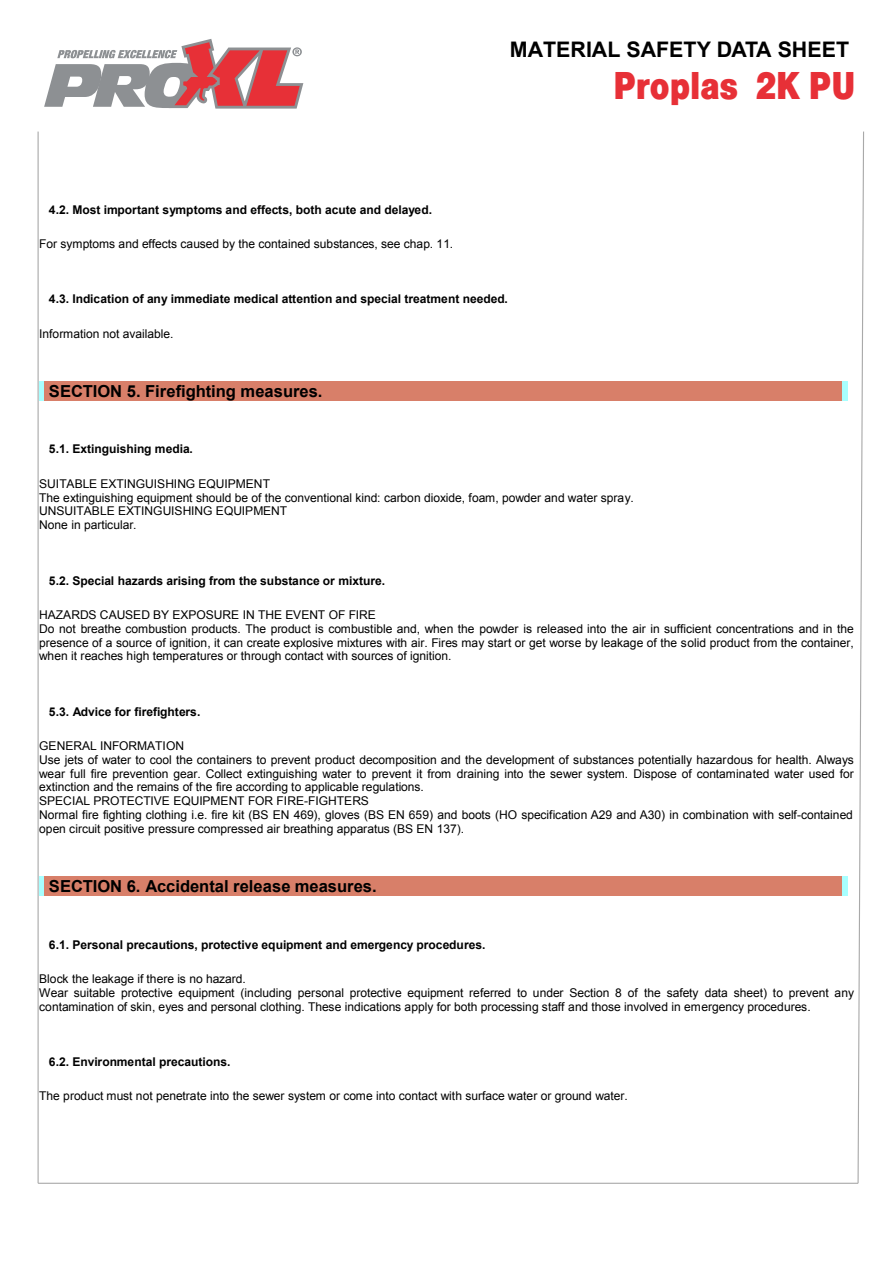
<style>
.page{position:relative;width:893px;height:1263px;background:#fff}
.page>*{position:absolute;margin:0;border:0;box-sizing:border-box;transform-origin:0 0}
.t1{font:40.5px "Helvetica Bold Condensed Plain";color:#e73037}
.t2{font:700 21.45px "Arial";color:#000}
.t3{font:700 16.5px "Arial";color:#000}
.t4{font:12px/13.8px "Arial";color:#000}
.t5{font:700 12px "Arial";color:#000}
</style>
<div class="page">
<hr style="left:38px;top:132px;width:1px;height:1051px;background:#a9a9a9">
<svg style="left:857px;top:131px;width:7px;height:1053px"></svg>
<hr style="left:38px;top:1183px;width:820px;height:1px;background:#a9a9a9">
<div style="left:44px;top:382px;width:798px;height:19px;background:#d87f69"></div>
<div style="left:44px;top:877px;width:798px;height:19px;background:#d87f69"></div>
<svg style="left:44px;top:39px;width:259px;height:70px"></svg>
<h2 class="t2" style="left:510px;top:41px;width:341px">MATERIAL SAFETY DATA SHEET</h2>
<p class="t5" style="left:49px;top:205px;width:385px">4.2. Most important symptoms and effects, both acute and delayed.</p>
<p class="t4" style="left:39px;top:238px;width:415px">For symptoms and effects caused by the contained substances, see chap. 11.</p>
<p class="t5" style="left:49px;top:295px;width:460px">4.3. Indication of any immediate medical attention and special treatment needed.</p>
<p class="t4" style="left:39px;top:328px;width:136px">Information not available.</p>
<h3 class="t3" style="left:49px;top:385px;width:275px">SECTION 5. Firefighting measures.</h3>
<h1 class="t1" style="left:613px;top:72px;width:243px">Proplas 2K PU</h1>
<p class="t5" style="left:49px;top:445px;width:146px">5.1. Extinguishing media.</p>
<p class="t4" style="left:39px;top:478px;width:596px">SUITABLE EXTINGUISHING EQUIPMENT<br>The extinguishing equipment should be of the conventional kind: carbon dioxide, foam, powder and water spray.<br>UNSUITABLE EXTINGUISHING EQUIPMENT<br>None in particular.</p>
<p class="t5" style="left:49px;top:576px;width:338px">5.2. Special hazards arising from the substance or mixture.</p>
<p class="t4" style="left:39px;top:609px;width:816px">HAZARDS CAUSED BY EXPOSURE IN THE EVENT OF FIRE<br>Do not breathe combustion products. The product is combustible and, when the powder is released into the air in sufficient concentrations and in the presence of a source of ignition, it can create explosive mixtures with air. Fires may start or get worse by leakage of the solid product from the container, when it reaches high temperatures or through contact with sources of ignition.</p>
<p class="t5" style="left:49px;top:707px;width:153px">5.3. Advice for firefighters.</p>
<p class="t4" style="left:39px;top:740px;width:816px">GENERAL INFORMATION<br>Use jets of water to cool the containers to prevent product decomposition and the development of substances potentially hazardous for health. Always wear full fire prevention gear. Collect extinguishing water to prevent it from draining into the sewer system. Dispose of contaminated water used for extinction and the remains of the fire according to applicable regulations.<br>SPECIAL PROTECTIVE EQUIPMENT FOR FIRE-FIGHTERS<br>Normal fire fighting clothing i.e. fire kit (BS EN 469), gloves (BS EN 659) and boots (HO specification A29 and A30) in combination with self-contained open circuit positive pressure compressed air breathing apparatus (BS EN 137).</p>
<h3 class="t3" style="left:49px;top:880px;width:329px">SECTION 6. Accidental release measures.</h3>
<p class="t5" style="left:49px;top:940px;width:438px">6.1. Personal precautions, protective equipment and emergency procedures.</p>
<p class="t4" style="left:39px;top:973px;width:816px">Block the leakage if there is no hazard.<br>Wear suitable protective equipment (including personal protective equipment referred to under Section 8 of the safety data sheet) to prevent any contamination of skin, eyes and personal clothing. These indications apply for both processing staff and those involved in emergency procedures.</p>
<p class="t5" style="left:49px;top:1057px;width:183px">6.2. Environmental precautions.</p>
<p class="t4" style="left:39px;top:1090px;width:590px">The product must not penetrate into the sewer system or come into contact with surface water or ground water.</p>
</div>
